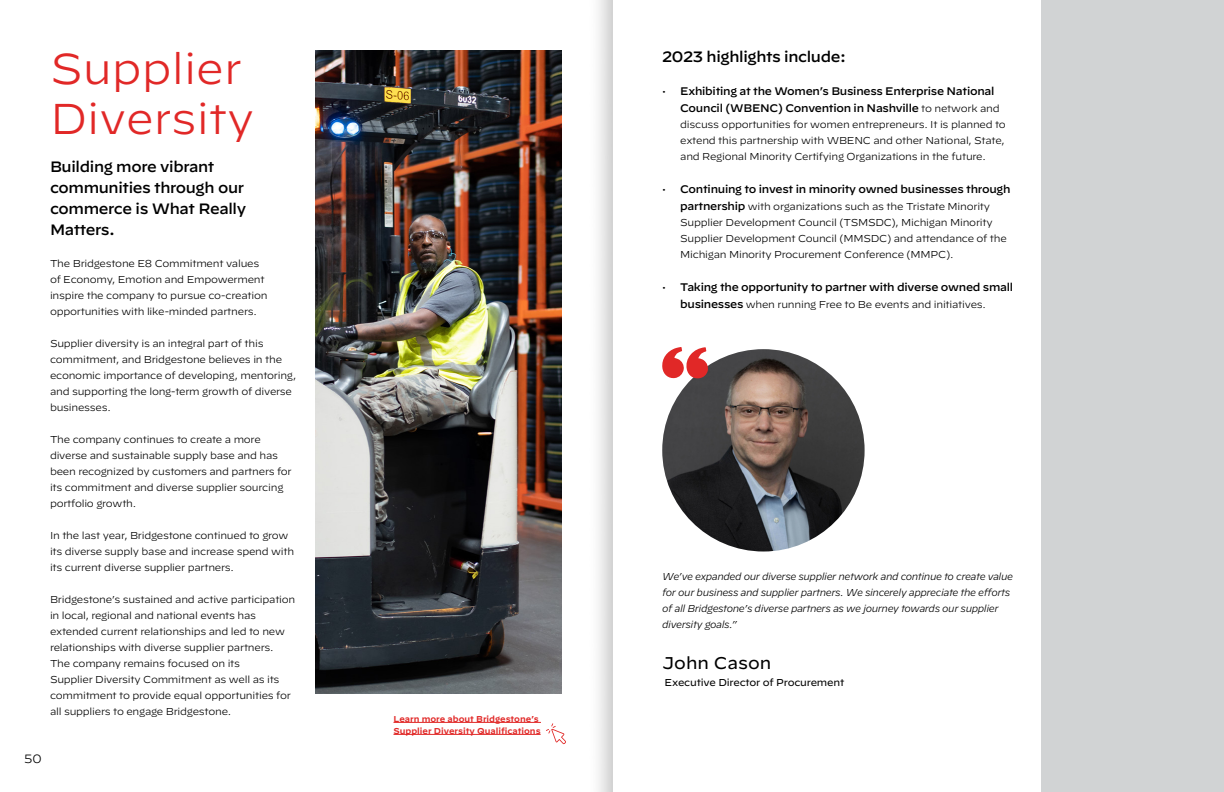
<style>
.page{position:relative;width:1224px;height:792px;background:#fff}
.page>*{position:absolute;margin:0;border:0;box-sizing:border-box;transform-origin:0 0}
.t1{font:300 43px/50px "Decimal";color:#e12827}
.t2{font:17px "Decimal";color:#000}
.t3{font:500 15px/21px "Decimal";letter-spacing:-.025em;color:#000}
.t4{font:300 12px "Decimal";color:#000}
.t5{font:500 11px/17px "Decimal";letter-spacing:-.025em;color:#000}
.t6{font:300 10px/16px "Decimal";letter-spacing:-.025em;color:#000}
.t7{font:italic 300 10px/16px "Decimal";letter-spacing:-.04em;color:#000}
.t8{font:10px "Decimal";letter-spacing:-.02em;color:#000}
.t9{font:600 8.5px/12px "Decimal";color:#e12827}
.s1{font-weight:300;font-size:10px}
.s2{font-weight:500;font-size:11px}
</style>
<div class="page">
<img style="left:315px;top:0;width:297px;height:792px">
<hr style="left:394px;top:722px;width:147px;height:1px;background:#e12827">
<hr style="left:394px;top:734px;width:147px;height:1px;background:#e12827">
<svg style="left:546px;top:723px;width:20px;height:21px"></svg>
<img style="left:316px;top:50px;width:246px;height:644px">
<img style="left:662px;top:349px;width:203px;height:203px;border-radius:101px">
<svg style="left:662px;top:347px;width:47px;height:32px"></svg>
<div style="left:1041px;top:0;width:183px;height:792px;background:#d1d3d4"></div>
<h1 class="t1" style="left:50px;top:45px;width:206px">Supplier<br>Diversity</h1>
<h3 class="t3" style="left:50px;top:155px;width:198px">Building more vibrant communities through our commerce is What Really<br>Matters.</h3>
<p class="t6" style="left:50px;top:256px;width:219px">The Bridgestone E8 Commitment values of Economy, Emotion and Empowerment inspire the company to pursue co-creation opportunities with like-minded partners.</p>
<p class="t6" style="left:50px;top:336px;width:248px">Supplier diversity is an integral part of this commitment, and Bridgestone believes in the economic importance of developing, mentoring, and supporting the long-term growth of diverse businesses.</p>
<p class="t6" style="left:50px;top:432px;width:243px">The company continues to create a more diverse and sustainable supply base and has been recognized by customers and partners for its commitment and diverse supplier sourcing portfolio growth.</p>
<p class="t6" style="left:50px;top:528px;width:246px">In the last year, Bridgestone continued to grow its diverse supply base and increase spend with its current diverse supplier partners.</p>
<p class="t6" style="left:50px;top:592px;width:247px">Bridgestone’s sustained and active participation in local, regional and national events has extended current relationships and led to new relationships with diverse supplier partners.<br>The company remains focused on its<br>Supplier Diversity Commitment as well as its commitment to provide equal opportunities for all suppliers to engage Bridgestone.</p>
<p class="t4" style="left:24px;top:751px;width:19px">50</p>
<p class="t9" style="left:394px;top:712px;width:149px">Learn more about Bridgestone’s<br>Supplier Diversity Qualifications</p>
<h3 class="t3" style="left:662px;top:44px;width:185px">2023 highlights include:</h3>
<p class="t5" style="left:680px;top:81px;width:321px;text-indent:-18px"><span class="s1">•</span> Exhibiting at the Women’s Business Enterprise National<br>Council (WBENC) Convention in Nashville <span class="s1">to network and</span></p>
<p class="t6" style="left:680px;top:117px;width:327px">discuss opportunities for women entrepreneurs. It is planned to extend this partnership with WBENC and other National, State, and Regional Minority Certifying Organizations in the future.</p>
<p class="t5" style="left:662px;top:179px;width:350px"><span class="s1">•</span> Continuing to invest in minority owned businesses through</p>
<p class="t6" style="left:680px;top:199px;width:328px"><span class="s2">partnership</span> with organizations such as the Tristate Minority Supplier Development Council (TSMSDC), Michigan Minority Supplier Development Council (MMSDC) and attendance of the Michigan Minority Procurement Conference (MMPC).</p>
<p class="t5" style="left:662px;top:277px;width:352px"><span class="s1">•</span> Taking the opportunity to partner with diverse owned small</p>
<p class="t6" style="left:680px;top:297px;width:307px"><span class="s2">businesses</span> when running Free to Be events and initiatives.</p>
<p class="t7" style="left:662px;top:567px;width:352px">We’ve expanded our diverse supplier network and continue to create value for our business and supplier partners. We sincerely appreciate the efforts of all Bridgestone’s diverse partners as we journey towards our supplier diversity goals.”</p>
<h2 class="t2" style="left:662px;top:653px;width:111px">John Cason</h2>
<p class="t8" style="left:665px;top:677px;width:181px">Executive Director of Procurement</p>
</div>
